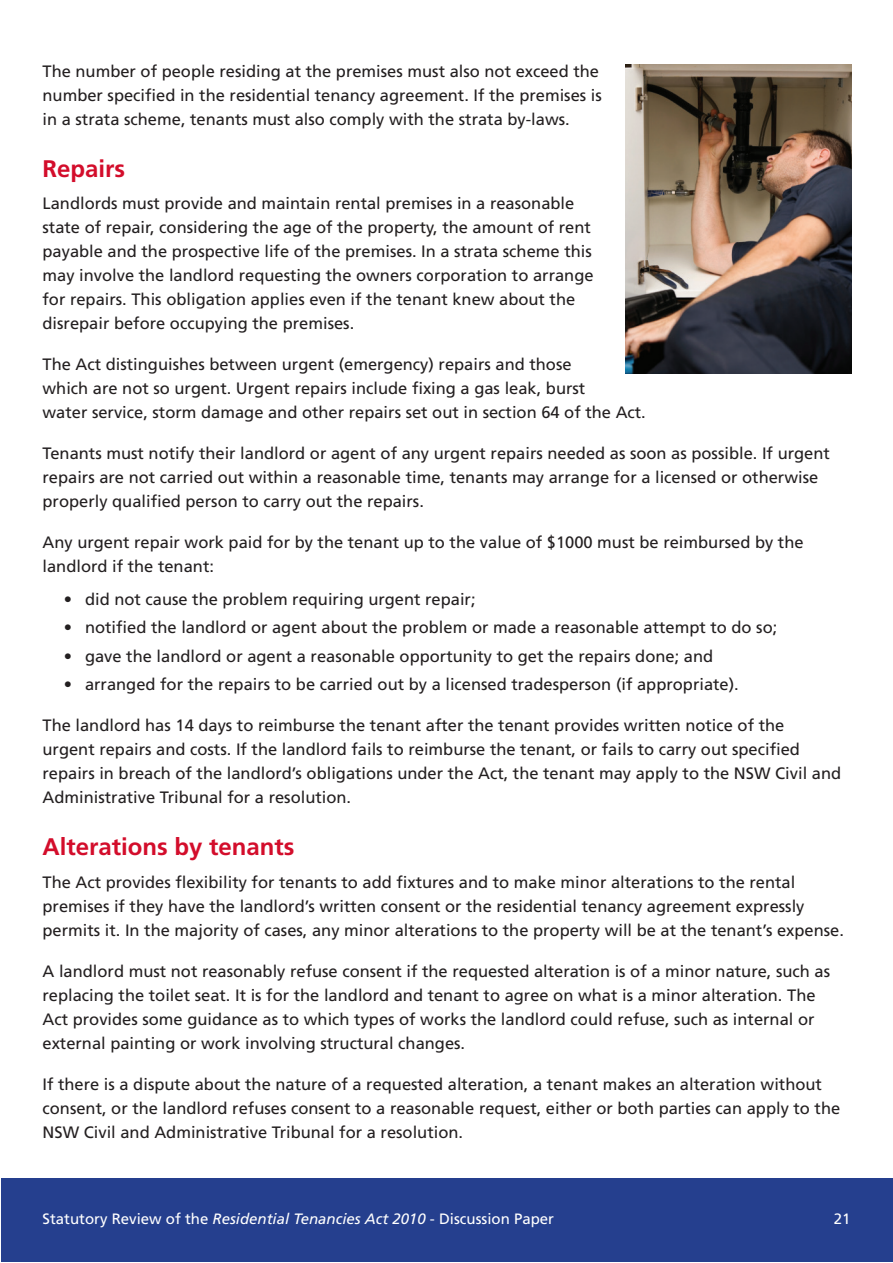
<style>
.page{position:relative;width:893px;height:1263px;background:#fff}
.page>*{position:absolute;margin:0;border:0;box-sizing:border-box;transform-origin:0 0}
.MS_Sub_Head_1{font:700 24px "Frutiger";color:#d30d2b}
.MS_Body{font:16.5px/24px "Frutiger";color:#231f20}
.t1{font:15px "Frutiger";color:#fff}
.s1{font-style:italic}
</style>
<div class="page">
<div style="left:1px;top:1179px;width:891px;height:83px;background:#253f8e"></div>
<img style="left:626px;top:65px;width:225px;height:308px">
<p class="MS_Body" style="left:43px;top:59px;width:561px">The number of people residing at the premises must also not exceed the number specified in the residential tenancy agreement. If the premises is in a strata scheme, tenants must also comply with the strata by-laws.</p>
<p class="MS_Sub_Head_1" style="left:43px;top:154px;width:84px">Repairs</p>
<p class="MS_Body" style="left:43px;top:192px;width:553px">Landlords must provide and maintain rental premises in a reasonable state of repair, considering the age of the property, the amount of rent payable and the prospective life of the premises. In a strata scheme this may involve the landlord requesting the owners corporation to arrange for repairs. This obligation applies even if the tenant knew about the disrepair before occupying the premises.</p>
<p class="MS_Body" style="left:43px;top:353px;width:605px">The Act distinguishes between urgent (emergency) repairs and those<br>which are not so urgent. Urgent repairs include fixing a gas leak, burst<br>water service, storm damage and other repairs set out in section 64 of the Act.</p>
<p class="MS_Body" style="left:43px;top:442px;width:789px">Tenants must notify their landlord or agent of any urgent repairs needed as soon as possible. If urgent repairs are not carried out within a reasonable time, tenants may arrange for a licensed or otherwise properly qualified person to carry out the repairs.</p>
<p class="MS_Body" style="left:43px;top:531px;width:763px">Any urgent repair work paid for by the tenant up to the value of $1000 must be reimbursed by the landlord if the tenant:</p>
<p class="MS_Body" style="left:64px;top:587px;width:413px">• did not cause the problem requiring urgent repair;</p>
<p class="MS_Body" style="left:64px;top:615px;width:715px">• notified the landlord or agent about the problem or made a reasonable attempt to do so;</p>
<p class="MS_Body" style="left:64px;top:644px;width:651px">• gave the landlord or agent a reasonable opportunity to get the repairs done; and</p>
<p class="MS_Body" style="left:64px;top:672px;width:677px">• arranged for the repairs to be carried out by a licensed tradesperson (if appropriate).</p>
<p class="MS_Body" style="left:43px;top:713px;width:800px">The landlord has 14 days to reimburse the tenant after the tenant provides written notice of the<br>urgent repairs and costs. If the landlord fails to reimburse the tenant, or fails to carry out specified repairs in breach of the landlord’s obligations under the Act, the tenant may apply to the NSW Civil and Administrative Tribunal for a resolution.</p>
<p class="MS_Sub_Head_1" style="left:43px;top:832px;width:254px">Alterations by tenants</p>
<p class="MS_Body" style="left:43px;top:870px;width:803px">The Act provides flexibility for tenants to add fixtures and to make minor alterations to the rental premises if they have the landlord’s written consent or the residential tenancy agreement expressly permits it. In the majority of cases, any minor alterations to the property will be at the tenant’s expense.</p>
<p class="MS_Body" style="left:43px;top:959px;width:789px">A landlord must not reasonably refuse consent if the requested alteration is of a minor nature, such as replacing the toilet seat. It is for the landlord and tenant to agree on what is a minor alteration. The Act provides some guidance as to which types of works the landlord could refuse, such as internal or external painting or work involving structural changes.</p>
<p class="MS_Body" style="left:43px;top:1072px;width:799px">If there is a dispute about the nature of a requested alteration, a tenant makes an alteration without consent, or the landlord refuses consent to a reasonable request, either or both parties can apply to the<br>NSW Civil and Administrative Tribunal for a resolution.</p>
<p class="t1" style="left:43px;top:1210px;width:513px">Statutory Review of the <span class="s1">Residential Tenancies Act 2010</span> - Discussion Paper</p>
<p class="t1" style="left:834px;top:1210px;width:18px">21</p>
</div>
